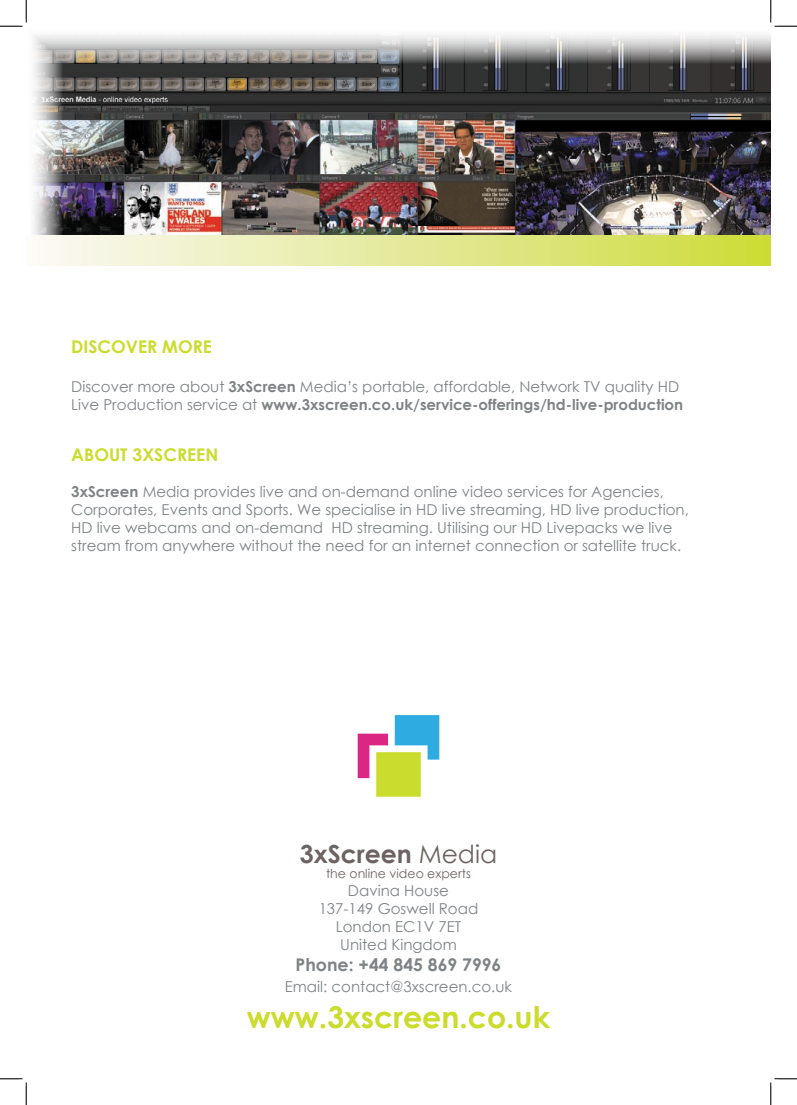
<style>
.page{position:relative;width:797px;height:1105px;background:#fff}
.page>*{position:absolute;margin:0;border:0;box-sizing:border-box;transform-origin:0 0}
.t1{font:700 30px "Century Gothic";color:#cbdc2c}
.t2{font:700 25px "Century Gothic";color:#6d6462}
.t3{font:700 17.5px "Century Gothic";color:#cbdc2c}
.t4{font:700 17.5px "Century Gothic";color:#7f8386}
.t5{font:15px/18px "Century Gothic";color:#7f8386}
.t6{font:700 15px "Century Gothic";color:#7f8386}
.t7{font:12.5px "Century Gothic";color:#6d6462}
.s1{font-weight:700}
.s2{font-weight:400}
</style>
<div class="page">
<img style="left:33px;top:34px;width:737px;height:201px">
<svg style="left:357px;top:715px;width:82px;height:82px"></svg>
<div style="left:26px;top:235px;width:744px;height:30px;background:linear-gradient(to right,#fcf9fa,#cddb3b)"></div>
<svg style="left:0;top:0;width:27px;height:27px"></svg>
<svg style="left:0;top:1078px;width:27px;height:27px"></svg>
<svg style="left:770px;top:0;width:27px;height:27px"></svg>
<svg style="left:770px;top:1078px;width:27px;height:27px"></svg>
<p class="t3" style="left:71px;top:333px;width:142px">DISCOVER MORE</p>
<p class="t5" style="left:71px;top:377px;width:609px">Discover more about <span class="s1">3xScreen</span> Media’s portable, affordable, Network TV quality HD</p>
<p class="t6" style="left:71px;top:393px;width:613px"><span class="s2">Live Production service at</span> www.3xscreen.co.uk/service-offerings/hd-live-production</p>
<p class="t3" style="left:71px;top:441px;width:148px">ABOUT 3XSCREEN</p>
<p class="t5" style="left:71px;top:482px;width:594px"><span class="s1">3xScreen</span> Media provides live and on-demand online video services for Agencies,</p>
<p class="t5" style="left:71px;top:500px;width:619px">Corporates, Events and Sports. We specialise in HD live streaming, HD live production,</p>
<p class="t5" style="left:71px;top:518px;width:611px">HD live webcams and on-demand HD streaming. Utilising our HD Livepacks we live stream from anywhere without the need for an internet connection or satellite truck.</p>
<p class="t2" style="left:300px;top:835px;width:199px">3xScreen <span class="s2">Media</span></p>
<p class="t7" style="left:326px;top:865px;width:146px">the online video experts</p>
<p class="t5" style="left:348px;top:881px;width:103px">Davina House</p>
<p class="t5" style="left:319px;top:899px;width:161px">137-149 Goswell Road</p>
<p class="t5" style="left:336px;top:917px;width:127px">London EC1V 7ET</p>
<p class="t5" style="left:340px;top:935px;width:118px">United Kingdom</p>
<p class="t4" style="left:295px;top:951px;width:207px">Phone: +44 845 869 7996</p>
<p class="t5" style="left:285px;top:977px;width:229px">Email: contact@3xscreen.co.uk</p>
<p class="t1" style="left:247px;top:994px;width:304px">www.3xscreen.co.uk</p>
</div>
